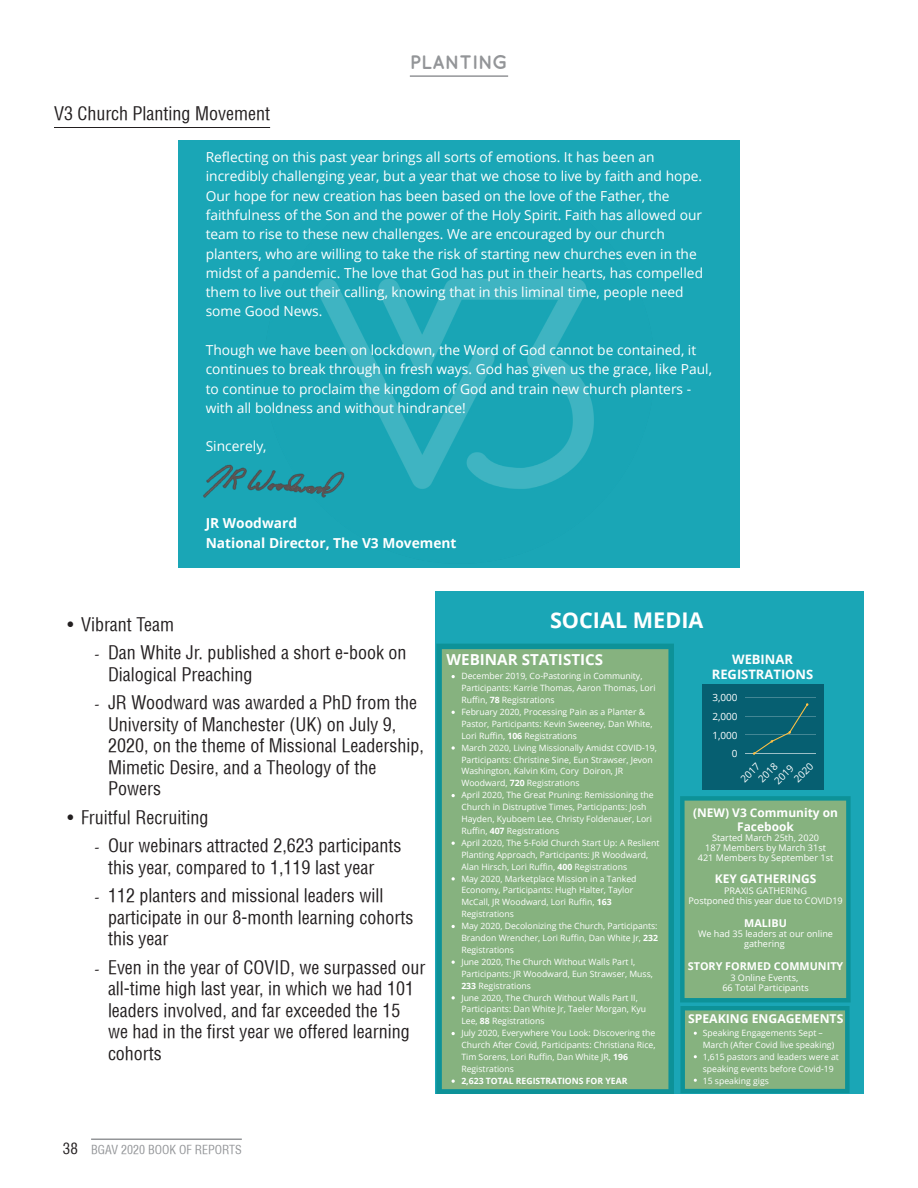
<style>
.page{position:relative;width:918px;height:1188px;background:#fff}
.page>*{position:absolute;margin:0;border:0;box-sizing:border-box;transform-origin:0 0}
.t1{font:700 21.6px "Open Sans";color:#fff}
.t2{font:700 19.5px "Quicksand";color:#939598}
.t3{font:condensed 18px/21.6px "Helvetica";color:#231f20}
.t4{font:700 15.15px "Open Sans";color:#fff}
.t5{font:13.8px/19.4px "Open Sans";color:#fff}
.t6{font:700 13.8px/19.4px "Open Sans";color:#fff}
.t7{font:700 13.05px/14.5px "Open Sans";color:#fff;text-align:center}
.t8{font:700 12.15px "Open Sans";color:#fff}
.t9{font:700 12px/13.2px "Open Sans";color:#fff;text-align:center}
.t10{font:condensed 12px "Helvetica";color:#939598}
.t11{font:700 10.8px "Open Sans";color:#fff}
.t12{font:9.9px/18.8px "Open Sans";color:#fff;text-align:right}
.t13{font:9.15px/9.8px "Open Sans";color:#fff;text-align:center}
.t14{font:8.7px/11.9px "Open Sans";color:#fff}
.t15{font:700 8.7px "Open Sans";color:#fff}
.s1{font-family:"Arno Pro";font-stretch:normal}
.s2{font-weight:700}
.s3{font-size:15px;color:#231f20}
</style>
<div class="page">
<hr style="left:91px;top:1139px;width:151px;height:1px;background:#939598">
<hr style="left:410px;top:75px;width:98px;height:2px;background:#939598">
<hr style="left:54px;top:127px;width:216px;height:1px;background:#231f20">
<div style="left:178px;top:140px;width:562px;height:428px;background:#1aa6b6"></div>
<img style="left:317px;top:279px;width:277px;height:210px">
<img style="left:203px;top:351px;width:174px;height:147px">
<div style="left:436px;top:591px;width:428px;height:502px;background:#1aa6b6"></div>
<svg style="left:436px;top:644px;width:238px;height:449px;background:#7eb080"></svg>
<svg style="left:452px;top:746px;width:3px;height:4px"></svg>
<svg style="left:452px;top:877px;width:3px;height:4px"></svg>
<div style="left:703px;top:685px;width:121px;height:105px;background:#065f71"></div>
<hr style="left:745px;top:697px;width:71px;height:1px;background:#fff">
<hr style="left:745px;top:716px;width:71px;height:1px;background:#fff">
<hr style="left:745px;top:735px;width:71px;height:1px;background:#fff">
<hr style="left:745px;top:753px;width:71px;height:1px;background:#fff">
<svg style="left:753px;top:703px;width:55px;height:52px"></svg>
<div style="left:683px;top:1008px;width:164px;height:83px;background:#86b27f"></div>
<svg style="left:845px;top:1089px;width:5px;height:4px"></svg>
<div style="left:680px;top:1010px;width:5px;height:79px;background:#0d9298"></div>
<svg style="left:680px;top:1089px;width:5px;height:4px"></svg>
<div style="left:845px;top:1010px;width:5px;height:79px;background:#0d9298"></div>
<hr style="left:685px;top:1089px;width:160px;height:4px;background:#0d9298">
<hr style="left:685px;top:1006px;width:160px;height:4px;background:#0d9298">
<div style="left:682px;top:798px;width:166px;height:202px;background:#86b27f"></div>
<svg style="left:845px;top:998px;width:6px;height:12px"></svg>
<div style="left:680px;top:801px;width:5px;height:197px;background:#0d9298"></div>
<svg style="left:680px;top:998px;width:5px;height:12px"></svg>
<div style="left:846px;top:801px;width:5px;height:197px;background:#0d9298"></div>
<div style="left:685px;top:998px;width:161px;height:5px;background:#0d9298"></div>
<svg style="left:846px;top:796px;width:5px;height:5px"></svg>
<svg style="left:680px;top:796px;width:5px;height:5px"></svg>
<div style="left:685px;top:796px;width:161px;height:5px;background:#0d9298"></div>
<h3 class="t3" style="left:54px;top:103px;width:218px">V3 Church Planting Movement</h3>
<h2 class="t2" style="left:410px;top:50px;width:100px">PLANTING</h2>
<p class="t5" style="left:206px;top:147px;width:499px">Reflecting on this past year brings all sorts of emotions. It has been an incredibly challenging year, but a year that we chose to live by faith and hope.<br>Our hope for new creation has been based on the love of the Father, the faithfulness of the Son and the power of the Holy Spirit. Faith has allowed our team to rise to these new challenges. We are encouraged by our church planters, who are willing to take the risk of starting new churches even in the midst of a pandemic. The love that God has put in their hearts, has compelled them to live out their calling, knowing that in this liminal time, people need some Good News.</p>
<p class="t5" style="left:206px;top:340px;width:508px">Though we have been on lockdown, the Word of God cannot be contained, it continues to break through in fresh ways. God has given us the grace, like Paul, to continue to proclaim the kingdom of God and train new church planters - with all boldness and without hindrance!</p>
<h3 class="t5" style="left:206px;top:436px;width:62px">Sincerely,</h3>
<h3 class="t6" style="left:206px;top:513px;width:252px">JR Woodward<br>National Director, The V3 Movement</h3>
<h3 class="t3" style="left:68px;top:613px;width:108px">• Vibrant Team</h3>
<h3 class="t3" style="left:108px;top:642px;width:300px;text-indent:-14px"><span class="s1">-</span> Dan White Jr. published a short e-book on<br>Dialogical Preaching</h3>
<h3 class="t3" style="left:108px;top:692px;width:317px;text-indent:-14px"><span class="s1">-</span> JR Woodward was awarded a PhD from the University of Manchester (UK) on July 9, 2020, on the theme of Missional Leadership, Mimetic Desire, and a Theology of the Powers</h3>
<h3 class="t3" style="left:68px;top:806px;width:142px">• Fruitful Recruiting</h3>
<h3 class="t3" style="left:108px;top:835px;width:295px;text-indent:-14px"><span class="s1">-</span> Our webinars attracted 2,623 participants this year, compared to 1,119 last year</h3>
<h3 class="t3" style="left:108px;top:885px;width:307px;text-indent:-14px"><span class="s1">-</span> 112 planters and missional leaders will participate in our 8-month learning cohorts this year</h3>
<h3 class="t3" style="left:108px;top:956px;width:319px;text-indent:-14px"><span class="s1">-</span> Even in the year of COVID, we surpassed our all-time high last year, in which we had 101 leaders involved, and far exceeded the 15<br>we had in the first year we offered learning cohorts</h3>
<h1 class="t1" style="left:550px;top:605px;width:155px">SOCIAL MEDIA</h1>
<h3 class="t4" style="left:447px;top:649px;width:158px">WEBINAR STATISTICS</h3>
<p class="t14" style="left:461px;top:670px;width:200px">December 2019, Co-Pastoring in Community, Participants: Karrie Thomas, Aaron Thomas, Lori Ruffin, <span class="s2">78</span> Registrations<br>February 2020, Processing Pain as a Planter &amp; Pastor, Participants: Kevin Sweeney, Dan White, Lori Ruffin, <span class="s2">106</span> Registrations<br>March 2020, Living Missionally Amidst COVID-19, Participants: Christine Sine, Eun Strawser, Jevon Washington, Kalvin Kim, Cory Doiron, JR Woodward, <span class="s2">720</span> Registrations<br>April 2020, The Great Pruning: Remissioning the Church in Distruptive Times, Participants: Josh Hayden, Kyuboem Lee, Christy Foldenauer, Lori Ruffin, <span class="s2">407</span> Registrations<br>April 2020, The 5-Fold Church Start Up: A Reslient Planting Approach, Participants: JR Woodward, Alan Hirsch, Lori Ruffin, <span class="s2">400</span> Registrations<br>May 2020, Marketplace Mission in a Tanked Economy, Participants: Hugh Halter, Taylor McCall, JR Woodward, Lori Ruffin, <span class="s2">163<br></span>Registrations<br>May 2020, Decolonizing the Church, Participants:<br>Brandon Wrencher, Lori Ruffin, Dan White Jr, <span class="s2">232<br></span>Registrations<br>June 2020, The Church Without Walls Part I, Participants: JR Woodward, Eun Strawser, Muss, <span class="s2">233</span> Registrations<br>June 2020, The Church Without Walls Part II, Participants: Dan White Jr, Taeler Morgan, Kyu Lee, <span class="s2">88</span> Registrations<br>July 2020, Everywhere You Look: Discovering the Church After Covid, Participants: Christiana Rice, Tim Sorens, Lori Ruffin, Dan White JR, <span class="s2">196<br></span>Registrations</p>
<p class="t15" style="left:461px;top:1075px;width:168px">2,623 TOTAL REGISTRATIONS FOR YEAR</p>
<h3 class="t7" style="left:712px;top:652px;width:103px">WEBINAR<br>REGISTRATIONS</h3>
<p class="t12" style="left:712px;top:688px;width:27px">3,000<br>2,000<br>1,000<br>0</p>
<p class="t12" style="left:769px;top:776px;width:24px;rotate:-45deg">2019</p>
<p class="t12" style="left:789px;top:774px;width:24px;rotate:-45deg">2020</p>
<p class="t12" style="left:753px;top:774px;width:24px;rotate:-45deg">2018</p>
<p class="t12" style="left:735px;top:774px;width:24px;rotate:-45deg">2017</p>
<h3 class="t9" style="left:693px;top:806px;width:146px">(NEW) V3 Community on<br>Facebook</h3>
<p class="t13" style="left:698px;top:833px;width:137px">Started March 25th, 2020<br>187 Members by March 31st<br>421 Members by September 1st</p>
<h3 class="t9" style="left:715px;top:872px;width:103px">KEY GATHERINGS</h3>
<p class="t13" style="left:688px;top:885px;width:156px">PRAXIS GATHERING<br>Postponed this year due to COVID19</p>
<p class="t11" style="left:744px;top:915px;width:44px">MALIBU</p>
<p class="t13" style="left:698px;top:929px;width:136px">We had 35 leaders at our online gathering</p>
<p class="t11" style="left:688px;top:959px;width:157px">STORY FORMED COMMUNITY</p>
<p class="t13" style="left:722px;top:972px;width:88px">3 Online Events,<br>66 Total Participants</p>
<h3 class="t8" style="left:688px;top:1010px;width:157px">SPEAKING ENGAGEMENTS</h3>
<p class="t14" style="left:703px;top:1027px;width:138px">Speaking Engagements Sept –<br>March (After Covid live speaking)<br>1,615 pastors and leaders were at speaking events before Covid-19<br>15 speaking gigs</p>
<h3 class="t10" style="left:63px;top:1142px;width:180px"><span class="s3">38</span> BGAV 2020 BOOK OF REPORTS</h3>
</div>
